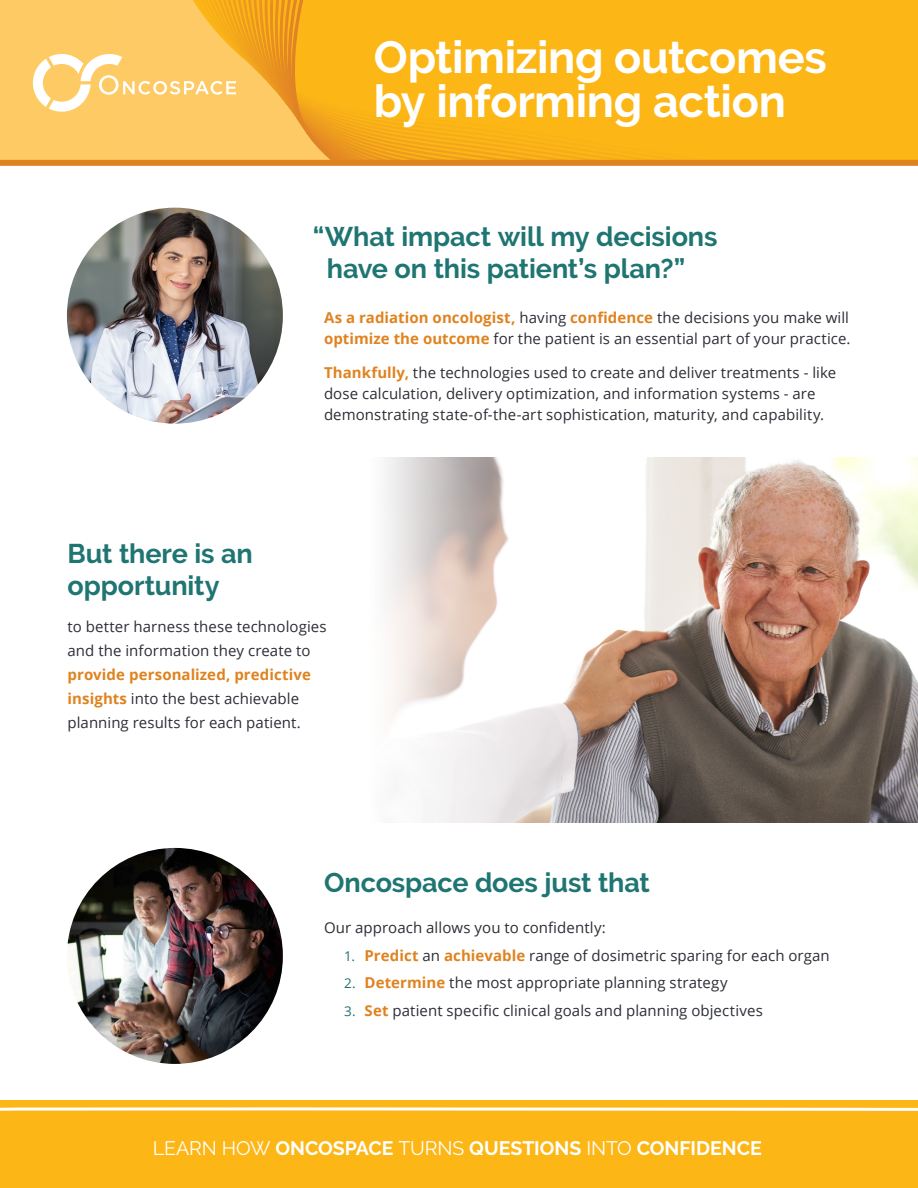
<style>
.page{position:relative;width:918px;height:1188px;background:#fff}
.page>*{position:absolute;margin:0;border:0;box-sizing:border-box;transform-origin:0 0}
.t1{font:700 45px/44.1px "Raleway";letter-spacing:-.01em;color:#fff}
.t2{font:700 27px/32.4px "Raleway";letter-spacing:-.005em;color:#1f7572}
.t3{font:700 19.5px "Raleway";color:#fff}
.t4{font:15px/21px "Open Sans";letter-spacing:.005em;color:#2c2e36}
.s1{font-weight:700;color:#df8320}
.s2{font-size:13.5px;color:#1f7572}
.s3{font-weight:400}
</style>
<div class="page">
<img style="left:385px;top:457px;width:533px;height:365px">
<div style="left:0;top:1100px;width:918px;height:88px;background:#fcb615"></div>
<img style="left:67px;top:848px;width:216px;height:216px;border-radius:108px">
<img style="left:67px;top:208px;width:216px;height:216px;border-radius:108px">
<svg style="left:0;top:1107px;width:918px;height:4px;background:#feecc4"></svg>
<svg style="left:0;top:0;width:918px;height:162px;background:#fbc258"></svg>
<svg style="left:291px;top:0;width:627px;height:160px;background:#fbb416"></svg>
<svg style="left:33px;top:54px;width:203px;height:58px"></svg>
<div style="left:0;top:160px;width:918px;height:6px;background:#df8320"></div>
<h1 class="t1" style="left:374px;top:35px;width:455px">Optimizing outcomes by informing action</h1>
<h2 class="t2" style="left:327px;top:220px;width:392px;text-indent:-14px">“What impact will my decisions have on this patient’s plan?”</h2>
<p class="t4" style="left:324px;top:306px;width:528px"><span class="s1">As a radiation oncologist,</span> having <span class="s1">confidence</span> the decisions you make will <span class="s1">optimize the outcome</span> for the patient is an essential part of your practice.</p>
<p class="t4" style="left:324px;top:362px;width:514px"><span class="s1">Thankfully,</span> the technologies used to create and deliver treatments - like dose calculation, delivery optimization, and information systems - are demonstrating state-of-the-art sophistication, maturity, and capability.</p>
<h2 class="t2" style="left:68px;top:537px;width:187px">But there is an opportunity</h2>
<p class="t4" style="left:68px;top:615px;width:261px;line-height:24px">to better harness these technologies and the information they create to</p>
<p class="t4" style="left:68px;top:663px;width:245px;line-height:24px"><span class="s1">provide personalized, predictive insights</span> into the best achievable planning results for each patient.</p>
<h2 class="t2" style="left:324px;top:866px;width:327px">Oncospace does just that</h2>
<p class="t4" style="left:324px;top:917px;width:283px">Our approach allows you to confidently:</p>
<p class="t4" style="left:344px;top:944px;width:487px"><span class="s2">1.</span> <span class="s1">Predict</span> an <span class="s1">achievable</span> range of dosimetric sparing for each organ</p>
<p class="t4" style="left:344px;top:972px;width:385px"><span class="s2">2.</span> <span class="s1">Determine</span> the most appropriate planning strategy</p>
<p class="t4" style="left:344px;top:1000px;width:420px"><span class="s2">3.</span> <span class="s1">Set</span> patient specific clinical goals and planning objectives</p>
<h3 class="t3" style="left:153px;top:1137px;width:610px"><span class="s3">LEARN HOW</span> ONCOSPACE <span class="s3">TURNS</span> QUESTIONS <span class="s3">INTO</span> CONFIDENCE</h3>
</div>
